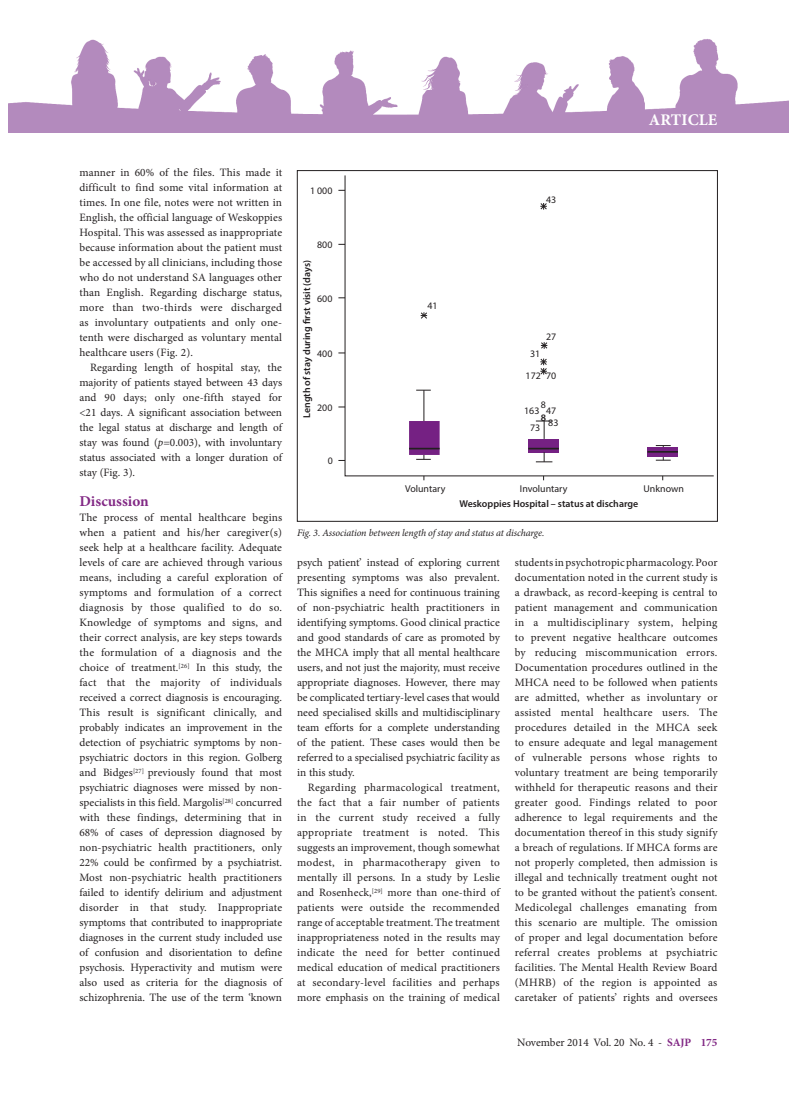
<style>
.page{position:relative;width:797px;height:1105px;background:#fff}
.page>*{position:absolute;margin:0;border:0;box-sizing:border-box;transform-origin:0 0}
.t1{font:700 16.25px "Minion Pro";letter-spacing:.01em;color:#fff}
.t2{font:700 15px "Minion Pro";color:#822985}
.t3{font:11.25px/15px "Minion Pro";color:#231f20;text-align:justify}
.t4{font:italic 10px "Minion Pro";letter-spacing:-.015em;color:#231f20}
.t5{font:600 9.88px "Myriad Pro";color:#231f20}
.t6{font:9.88px "Myriad Pro";color:#231f20}
.s1{font-style:italic}
.s2{font-weight:700;color:#822985}
</style>
<div class="page">
<img style="left:9px;top:102px;width:17px;height:31px">
<img style="left:26px;top:39px;width:762px;height:94px">
<svg style="left:344px;top:175px;width:370px;height:302px"></svg>
<svg style="left:528px;top:439px;width:31px;height:13px"></svg>
<div style="left:647px;top:447px;width:31px;height:10px;background:#752183"></div>
<hr style="left:423px;top:390px;width:1px;height:31px;background:#231f20">
<svg style="left:416px;top:390px;width:15px;height:1px"></svg>
<svg style="left:409px;top:421px;width:30px;height:39px"></svg>
<svg style="left:536px;top:452px;width:16px;height:10px"></svg>
<svg style="left:655px;top:457px;width:15px;height:4px"></svg>
<hr style="left:409px;top:448px;width:30px;height:1px;background:#231f20">
<hr style="left:528px;top:448px;width:31px;height:1px;background:#231f20">
<hr style="left:647px;top:451px;width:31px;height:2px;background:#231f20">
<svg style="left:420px;top:312px;width:8px;height:7px"></svg>
<svg style="left:539px;top:358px;width:8px;height:17px"></svg>
<svg style="left:540px;top:341px;width:8px;height:8px"></svg>
<svg style="left:539px;top:202px;width:8px;height:8px"></svg>
<svg style="left:536px;top:421px;width:16px;height:18px"></svg>
<svg style="left:655px;top:445px;width:15px;height:2px"></svg>
<div style="left:297px;top:170px;width:420px;height:351px;border:1px solid #231f20"></div>
<h1 class="t1" style="left:649px;top:109px;width:70px">ARTICLE</h1>
<p class="t3" style="left:79px;top:165px;width:204px">manner in 60% of the files. This made it difficult to find some vital information at times. In one file, notes were not written in English, the official language of Weskoppies Hospital. This was assessed as inappropriate because information about the patient must be accessed by all clinicians, including those who do not understand SA languages other than English. Regarding discharge status, more than two-thirds were discharged as involuntary outpatients and only one&shy;tenth were discharged as voluntary mental healthcare users (Fig. 2).</p>
<p class="t3" style="left:79px;top:360px;width:204px;text-indent:11px">Regarding length of hospital stay, the majority of patients stayed between 43 days and 90 days; only one-fifth stayed for &lt;21 days. A significant association between the legal status at discharge and length of stay was found (<span class="s1">p</span>=0.003), with involuntary status associated with a longer duration of stay (Fig. 3).</p>
<h2 class="t2" style="left:79px;top:491px;width:71px">Discussion</h2>
<p class="t3" style="left:79px;top:510px;width:204px">The process of mental healthcare begins when a patient and his/her caregiver(s) seek help at a healthcare facility. Adequate levels of care are achieved through various means, including a careful exploration of symptoms and formulation of a correct diagnosis by those qualified to do so.<br>Knowledge of symptoms and signs, and their correct analysis, are key steps towards the formulation of a diagnosis and the choice of treatment.<sup>[26]</sup> In this study, the fact that the majority of individuals received a correct diagnosis is encouraging.<br>This result is significant clinically, and probably indicates an improvement in the detection of psychiatric symptoms by non&shy;psychiatric doctors in this region. Golberg and Bidges<sup>[27]</sup> previously found that most psychiatric diagnoses were missed by non&shy;specialists in this field. Margolis<sup>[28]</sup> concurred with these findings, determining that in 68% of cases of depression diagnosed by non-psychiatric health practitioners, only 22% could be confirmed by a psychiatrist.<br>Most non-psychiatric health practitioners failed to identify delirium and adjustment disorder in that study. Inappropriate symptoms that contributed to inappropriate diagnoses in the current study included use of confusion and disorientation to define psychosis. Hyperactivity and mutism were also used as criteria for the diagnosis of schizophrenia. The use of the term ‘known</p>
<p class="t6" style="left:310px;top:185px;width:24px">1 000</p>
<p class="t6" style="left:317px;top:239px;width:17px">800</p>
<p class="t5" style="left:300px;top:418px;width:159px;rotate:-90deg">Length of stay during rst visit (days)</p>
<p class="t6" style="left:317px;top:292px;width:17px">600</p>
<p class="t6" style="left:317px;top:347px;width:17px">400</p>
<p class="t6" style="left:317px;top:401px;width:17px">200</p>
<p class="t6" style="left:328px;top:455px;width:7px">0</p>
<p class="t6" style="left:427px;top:300px;width:12px">41</p>
<p class="t6" style="left:546px;top:194px;width:12px">43</p>
<p class="t6" style="left:530px;top:347px;width:12px">31</p>
<p class="t6" style="left:546px;top:331px;width:12px">27</p>
<p class="t6" style="left:525px;top:369px;width:17px">172</p>
<p class="t6" style="left:546px;top:369px;width:12px">70</p>
<p class="t6" style="left:541px;top:398px;width:7px">8</p>
<p class="t6" style="left:524px;top:404px;width:17px">163</p>
<p class="t6" style="left:546px;top:404px;width:12px">47</p>
<p class="t5" style="left:541px;top:411px;width:7px">8</p>
<p class="t6" style="left:548px;top:416px;width:12px">83</p>
<p class="t6" style="left:530px;top:421px;width:12px">73</p>
<p class="t6" style="left:405px;top:483px;width:42px">Voluntary</p>
<p class="t6" style="left:520px;top:483px;width:49px">Involuntary</p>
<p class="t6" style="left:643px;top:483px;width:42px">Unknown</p>
<p class="t5" style="left:459px;top:497px;width:180px">Weskoppies Hospital – status at discharge</p>
<p class="t4" style="left:297px;top:526px;width:249px">Fig. 3. Association between length of stay and status at discharge.</p>
<p class="t3" style="left:297px;top:555px;width:204px">psych patient’ instead of exploring current presenting symptoms was also prevalent.<br>This signifies a need for continuous training of non-psychiatric health practitioners in identifying symptoms. Good clinical practice and good standards of care as promoted by the MHCA imply that all mental healthcare users, and not just the majority, must receive appropriate diagnoses. However, there may be complicated tertiary-level cases that would need specialised skills and multidisciplinary team efforts for a complete understanding of the patient. These cases would then be referred to a specialised psychiatric facility as in this study.</p>
<p class="t3" style="left:297px;top:780px;width:204px;text-indent:11px">Regarding pharmacological treatment, the fact that a fair number of patients in the current study received a fully appropriate treatment is noted. This suggests an improvement, though somewhat modest, in pharmacotherapy given to mentally ill persons. In a study by Leslie and Rosenheck,<sup>[29]</sup> more than one-third of patients were outside the recommended range of acceptable treatment.The treatment inappropriateness noted in the results may indicate the need for better continued medical education of medical practitioners at secondary-level facilities and perhaps more emphasis on the training of medical</p>
<p class="t3" style="left:515px;top:555px;width:204px">students in psychotropic pharmacology. Poor documentation noted in the current study is a drawback, as record-keeping is central to patient management and communication in a multidisciplinary system, helping to prevent negative healthcare outcomes by reducing miscommunication errors.<br>Documentation procedures outlined in the MHCA need to be followed when patients are admitted, whether as involuntary or assisted mental healthcare users. The procedures detailed in the MHCA seek to ensure adequate and legal management of vulnerable persons whose rights to voluntary treatment are being temporarily withheld for therapeutic reasons and their greater good. Findings related to poor adherence to legal requirements and the documentation thereof in this study signify a breach of regulations. If MHCA forms are not properly completed, then admission is illegal and technically treatment ought not to be granted without the patient’s consent.<br>Medicolegal challenges emanating from this scenario are multiple. The omission of proper and legal documentation before referral creates problems at psychiatric facilities. The Mental Health Review Board (MHRB) of the region is appointed as caretaker of patients’ rights and oversees</p>
<p class="t3" style="left:517px;top:1035px;width:202px">November 2014 Vol. 20 No. 4 - <span class="s2">SAJP 175</span></p>
</div>
